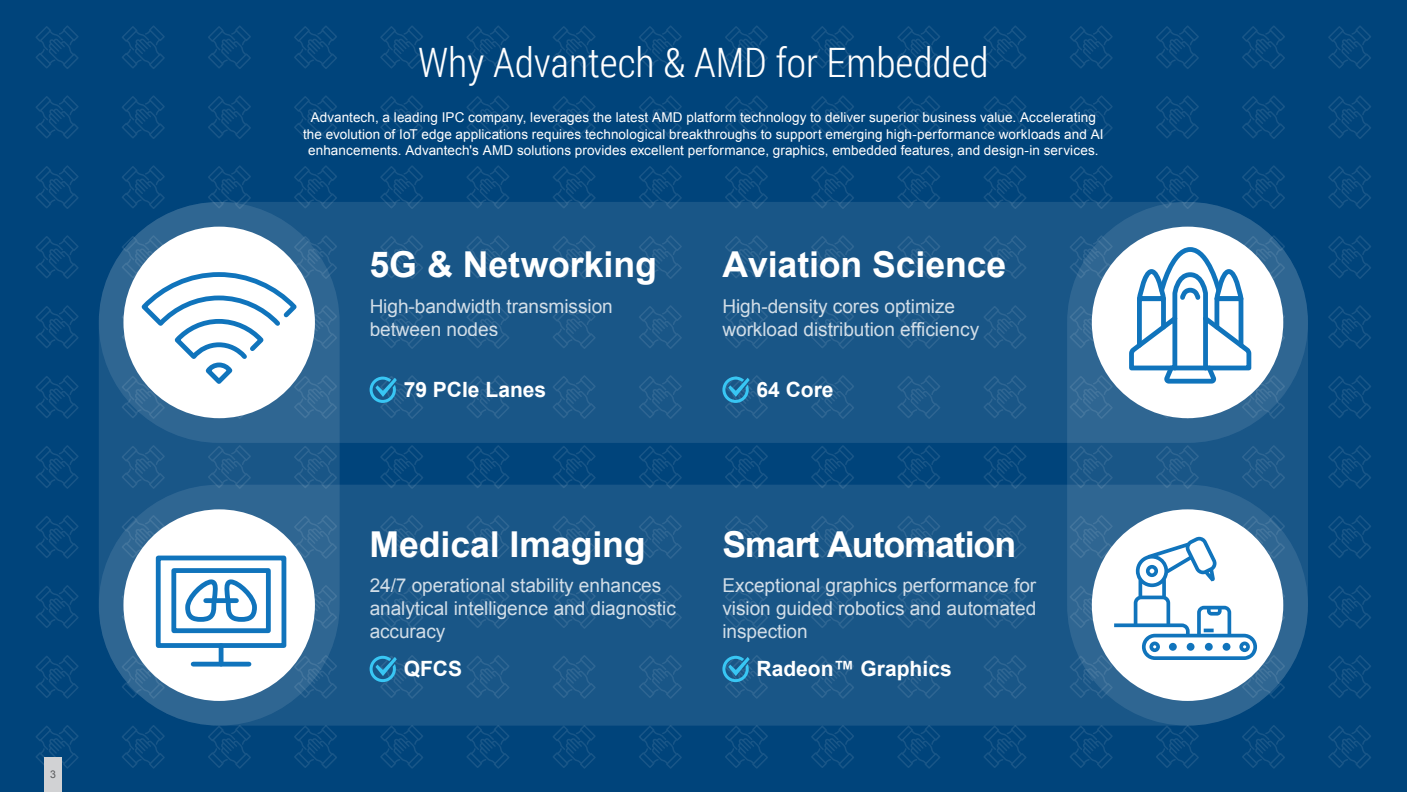
<style>
.page{position:relative;width:1407px;height:792px;background:#fff}
.page>*{position:absolute;margin:0;border:0;box-sizing:border-box;transform-origin:0 0}
.t1{font:300 40.5px "Roboto Condensed";color:#fff}
.t2{font:700 35.7px "Arial";letter-spacing:-.005em;color:#fff}
.t3{font:700 35.7px "Arial";letter-spacing:-.03em;color:#fff}
.t4{font:700 21px "Arial";color:#fff}
.t5{font:19.05px/22.8px "Arial";letter-spacing:-.005em;color:#fff}
.t6{font:13.5px/16.5px "Arial";letter-spacing:.005em;color:#fff;text-align:center}
.t7{font:10.65px "Arial";color:#57585a}
</style>
<div class="page">
<div style="left:0;top:0;width:1406px;height:791px;background:#00447b"></div>
<svg style="left:36px;top:25px;width:43px;height:44px"></svg>
<svg style="left:36px;top:95px;width:43px;height:44px"></svg>
<svg style="left:36px;top:165px;width:43px;height:44px"></svg>
<svg style="left:36px;top:235px;width:43px;height:44px"></svg>
<svg style="left:36px;top:305px;width:43px;height:44px"></svg>
<svg style="left:36px;top:375px;width:43px;height:43px"></svg>
<svg style="left:36px;top:445px;width:43px;height:43px"></svg>
<svg style="left:36px;top:515px;width:43px;height:43px"></svg>
<svg style="left:36px;top:585px;width:43px;height:43px"></svg>
<svg style="left:36px;top:655px;width:43px;height:43px"></svg>
<svg style="left:36px;top:725px;width:43px;height:43px"></svg>
<svg style="left:122px;top:25px;width:43px;height:44px"></svg>
<svg style="left:122px;top:95px;width:43px;height:44px"></svg>
<svg style="left:122px;top:165px;width:43px;height:44px"></svg>
<svg style="left:122px;top:676px;width:21px;height:22px"></svg>
<svg style="left:122px;top:725px;width:43px;height:43px"></svg>
<svg style="left:208px;top:25px;width:43px;height:44px"></svg>
<svg style="left:208px;top:95px;width:43px;height:44px"></svg>
<svg style="left:208px;top:165px;width:43px;height:37px"></svg>
<svg style="left:208px;top:725px;width:43px;height:43px"></svg>
<svg style="left:294px;top:26px;width:43px;height:43px"></svg>
<svg style="left:294px;top:95px;width:43px;height:44px"></svg>
<svg style="left:294px;top:165px;width:43px;height:37px"></svg>
<svg style="left:294px;top:725px;width:43px;height:43px"></svg>
<svg style="left:380px;top:26px;width:43px;height:43px"></svg>
<svg style="left:380px;top:96px;width:43px;height:43px"></svg>
<svg style="left:380px;top:165px;width:43px;height:37px"></svg>
<svg style="left:380px;top:445px;width:43px;height:39px"></svg>
<svg style="left:380px;top:725px;width:43px;height:43px"></svg>
<svg style="left:466px;top:25px;width:43px;height:44px"></svg>
<svg style="left:466px;top:95px;width:43px;height:44px"></svg>
<svg style="left:466px;top:165px;width:43px;height:37px"></svg>
<svg style="left:467px;top:445px;width:42px;height:39px"></svg>
<svg style="left:466px;top:725px;width:43px;height:43px"></svg>
<svg style="left:553px;top:25px;width:42px;height:44px"></svg>
<svg style="left:553px;top:95px;width:42px;height:44px"></svg>
<svg style="left:553px;top:165px;width:42px;height:37px"></svg>
<svg style="left:553px;top:445px;width:42px;height:39px"></svg>
<svg style="left:552px;top:725px;width:43px;height:43px"></svg>
<svg style="left:639px;top:25px;width:42px;height:44px"></svg>
<svg style="left:639px;top:95px;width:42px;height:44px"></svg>
<svg style="left:639px;top:165px;width:42px;height:37px"></svg>
<svg style="left:639px;top:445px;width:42px;height:39px"></svg>
<svg style="left:638px;top:725px;width:43px;height:43px"></svg>
<svg style="left:725px;top:25px;width:43px;height:44px"></svg>
<svg style="left:725px;top:95px;width:43px;height:44px"></svg>
<svg style="left:725px;top:165px;width:43px;height:37px"></svg>
<svg style="left:725px;top:445px;width:43px;height:39px"></svg>
<svg style="left:724px;top:725px;width:44px;height:43px"></svg>
<svg style="left:811px;top:26px;width:43px;height:43px"></svg>
<svg style="left:811px;top:96px;width:43px;height:43px"></svg>
<svg style="left:811px;top:165px;width:43px;height:37px"></svg>
<svg style="left:811px;top:445px;width:43px;height:39px"></svg>
<svg style="left:811px;top:725px;width:43px;height:43px"></svg>
<svg style="left:897px;top:26px;width:43px;height:43px"></svg>
<svg style="left:897px;top:95px;width:43px;height:44px"></svg>
<svg style="left:897px;top:165px;width:43px;height:37px"></svg>
<svg style="left:897px;top:445px;width:43px;height:39px"></svg>
<svg style="left:897px;top:725px;width:43px;height:43px"></svg>
<svg style="left:983px;top:25px;width:43px;height:44px"></svg>
<svg style="left:983px;top:95px;width:43px;height:44px"></svg>
<svg style="left:984px;top:165px;width:42px;height:37px"></svg>
<svg style="left:984px;top:445px;width:42px;height:39px"></svg>
<svg style="left:983px;top:725px;width:43px;height:43px"></svg>
<svg style="left:1070px;top:25px;width:42px;height:44px"></svg>
<svg style="left:1070px;top:95px;width:42px;height:44px"></svg>
<svg style="left:1070px;top:165px;width:42px;height:37px"></svg>
<svg style="left:1069px;top:725px;width:43px;height:43px"></svg>
<svg style="left:1156px;top:25px;width:42px;height:44px"></svg>
<svg style="left:1156px;top:95px;width:42px;height:44px"></svg>
<svg style="left:1156px;top:165px;width:42px;height:37px"></svg>
<svg style="left:1155px;top:725px;width:43px;height:43px"></svg>
<svg style="left:1242px;top:26px;width:42px;height:43px"></svg>
<svg style="left:1242px;top:95px;width:42px;height:44px"></svg>
<svg style="left:1242px;top:165px;width:42px;height:44px"></svg>
<svg style="left:1242px;top:725px;width:42px;height:43px"></svg>
<svg style="left:1328px;top:26px;width:42px;height:43px"></svg>
<svg style="left:1328px;top:96px;width:42px;height:43px"></svg>
<svg style="left:1328px;top:166px;width:42px;height:43px"></svg>
<svg style="left:1328px;top:235px;width:42px;height:44px"></svg>
<svg style="left:1328px;top:305px;width:42px;height:44px"></svg>
<svg style="left:1328px;top:375px;width:42px;height:43px"></svg>
<svg style="left:1328px;top:445px;width:42px;height:43px"></svg>
<svg style="left:1328px;top:515px;width:42px;height:43px"></svg>
<svg style="left:1328px;top:585px;width:42px;height:43px"></svg>
<svg style="left:1328px;top:655px;width:42px;height:43px"></svg>
<svg style="left:1328px;top:725px;width:42px;height:43px"></svg>
<div style="left:99px;top:202px;width:1208px;height:240px;background:#195687;border-radius:120px"></div>
<div style="left:99px;top:484px;width:1208px;height:241px;background:#195687;border-radius:120px"></div>
<svg style="left:99px;top:202px;width:240px;height:523px;background:#6991b1"></svg>
<svg style="left:1066px;top:202px;width:241px;height:523px;background:#3b6f98"></svg>
<div style="left:156px;top:555px;width:130px;height:92px;border:5px solid #1074bc"></div>
<hr style="left:219px;top:645px;width:4px;height:18px;background:#1074bc">
<div style="left:193px;top:661px;width:56px;height:5px;background:#1074bc"></div>
<div style="left:171px;top:567px;width:100px;height:65px;border:5px solid #1074bc"></div>
<svg style="left:183px;top:576px;width:76px;height:52px;background:#bfd9ed"></svg>
<svg style="left:206px;top:598px;width:30px;height:4px"></svg>
<svg style="left:122px;top:235px;width:215px;height:183px;background:#b5cbdc"></svg>
<svg style="left:1069px;top:514px;width:215px;height:184px;background:#afc7da"></svg>
<svg style="left:369px;top:375px;width:54px;height:43px"></svg>
<svg style="left:722px;top:375px;width:46px;height:43px"></svg>
<svg style="left:369px;top:655px;width:54px;height:43px"></svg>
<svg style="left:722px;top:655px;width:46px;height:43px"></svg>
<svg style="left:1126px;top:235px;width:158px;height:183px;background:#bcd3e5"></svg>
<div style="left:44px;top:756px;width:17px;height:35px;background:#d1d2d4"></div>
<p class="t7" style="left:50px;top:766px;width:7px">3</p>
<p class="t1" style="left:418px;top:35px;width:572px">Why Advantech &amp; AMD for Embedded</p>
<p class="t6" style="left:303px;top:109px;width:802px">Advantech, a leading IPC company, leverages the latest AMD platform technology to deliver superior business value. Accelerating the evolution of IoT edge applications requires technological breakthroughs to support emerging high-performance workloads and AI enhancements. Advantech's AMD solutions provides excellent performance, graphics, embedded features, and design-in services.</p>
<p class="t2" style="left:369px;top:241px;width:289px">5G &amp; Networking</p>
<p class="t2" style="left:722px;top:241px;width:285px">Aviation Science</p>
<h3 class="t5" style="left:369px;top:294px;width:245px">High-bandwidth transmission between nodes</h3>
<h3 class="t5" style="left:722px;top:294px;width:258px">High-density cores optimize workload distribution efficiency</h3>
<p class="t4" style="left:403px;top:375px;width:144px">79 PCIe Lanes</p>
<p class="t4" style="left:756px;top:375px;width:79px">64 Core</p>
<p class="t2" style="left:369px;top:520px;width:277px">Medical Imaging</p>
<p class="t3" style="left:722px;top:520px;width:295px">Smart Automation</p>
<h3 class="t5" style="left:369px;top:573px;width:308px">24/7 operational stability enhances analytical intelligence and diagnostic accuracy</h3>
<h3 class="t5" style="left:722px;top:573px;width:315px;text-align:justify">Exceptional graphics performance for vision guided robotics and automated inspection</h3>
<p class="t4" style="left:403px;top:654px;width:60px">QFCS</p>
<p class="t4" style="left:756px;top:654px;width:197px">Radeon™ Graphics</p>
</div>
